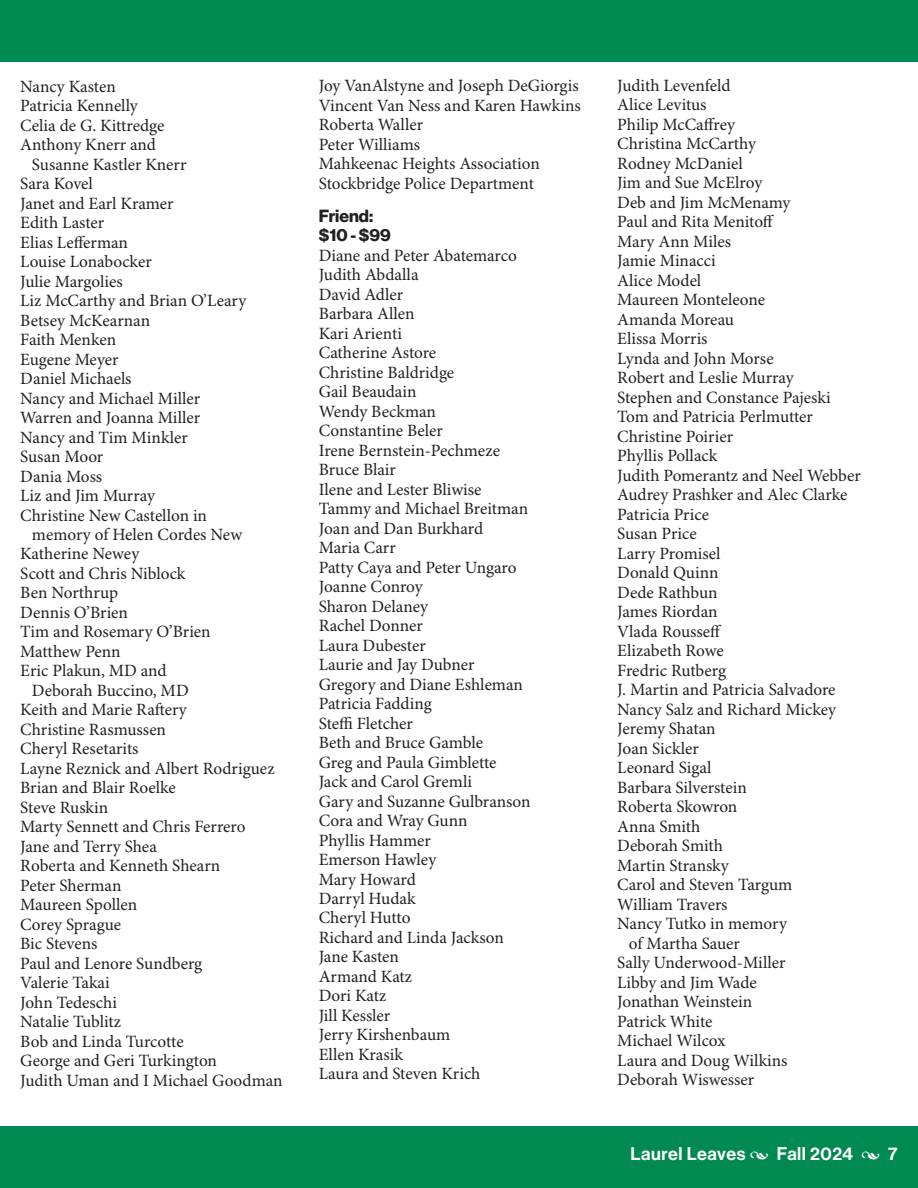
<style>
.page{position:relative;width:918px;height:1188px;background:#fff}
.page>*{position:absolute;margin:0;border:0;box-sizing:border-box;transform-origin:0 0}
.t1{font:18px "N Haas Grotesk DS Pro 65 Md";letter-spacing:.03em;color:#fff}
.t2{font:17.25px/19.5px "Minion Pro";letter-spacing:-.005em;color:#231f20}
.t3{font:17.25px/19.5px "N Haas Grotesk DS Pro 75 Bd";color:#231f20}
.s1{font-family:"Minion Pro";font-style:italic}
</style>
<div class="page">
<div style="left:0;top:0;width:918px;height:61px;background:#008a52"></div>
<div style="left:0;top:1127px;width:918px;height:61px;background:#008a52"></div>
<p class="t2" style="left:20px;top:77px;width:97px">Nancy Kasten</p>
<p class="t2" style="left:20px;top:97px;width:119px">Patricia Kennelly</p>
<p class="t2" style="left:20px;top:116px;width:146px">Celia de G. Kittredge</p>
<p class="t2" style="left:20px;top:136px;width:137px">Anthony Knerr and</p>
<p class="t2" style="left:32px;top:155px;width:156px">Susanne Kastler Knerr</p>
<p class="t2" style="left:20px;top:175px;width:74px">Sara Kovel</p>
<p class="t2" style="left:20px;top:194px;width:155px">Janet and Earl Kramer</p>
<p class="t2" style="left:20px;top:214px;width:86px">Edith Laster</p>
<p class="t2" style="left:20px;top:233px;width:109px">Elias Lefferman</p>
<p class="t2" style="left:20px;top:253px;width:133px">Louise Lonabocker</p>
<p class="t2" style="left:20px;top:272px;width:104px">Julie Margolies</p>
<p class="t2" style="left:20px;top:292px;width:228px">Liz McCarthy and Brian O’Leary</p>
<p class="t2" style="left:20px;top:311px;width:131px">Betsey McKearnan</p>
<p class="t2" style="left:20px;top:331px;width:98px">Faith Menken</p>
<p class="t2" style="left:20px;top:350px;width:100px">Eugene Meyer</p>
<p class="t2" style="left:20px;top:370px;width:113px">Daniel Michaels</p>
<p class="t2" style="left:20px;top:389px;width:182px">Nancy and Michael Miller</p>
<p class="t2" style="left:20px;top:408px;width:181px">Warren and Joanna Miller</p>
<p class="t2" style="left:20px;top:428px;width:169px">Nancy and Tim Minkler</p>
<p class="t2" style="left:20px;top:447px;width:85px">Susan Moor</p>
<p class="t2" style="left:20px;top:467px;width:84px">Dania Moss</p>
<p class="t2" style="left:20px;top:486px;width:136px">Liz and Jim Murray</p>
<p class="t2" style="left:20px;top:506px;width:188px">Christine New Castellon in</p>
<p class="t2" style="left:32px;top:525px;width:212px">memory of Helen Cordes New</p>
<p class="t2" style="left:20px;top:545px;width:121px">Katherine Newey</p>
<p class="t2" style="left:20px;top:564px;width:167px">Scott and Chris Niblock</p>
<p class="t2" style="left:20px;top:584px;width:99px">Ben Northrup</p>
<p class="t2" style="left:20px;top:603px;width:109px">Dennis O’Brien</p>
<p class="t2" style="left:20px;top:623px;width:192px">Tim and Rosemary O’Brien</p>
<p class="t2" style="left:20px;top:642px;width:102px">Matthew Penn</p>
<p class="t2" style="left:20px;top:662px;width:148px">Eric Plakun, MD and</p>
<p class="t2" style="left:32px;top:681px;width:158px">Deborah Buccino, MD</p>
<p class="t2" style="left:20px;top:701px;width:168px">Keith and Marie Raftery</p>
<p class="t2" style="left:20px;top:720px;width:147px">Christine Rasmussen</p>
<p class="t2" style="left:20px;top:740px;width:120px">Cheryl Resetarits</p>
<p class="t2" style="left:20px;top:759px;width:256px">Layne Reznick and Albert Rodriguez</p>
<p class="t2" style="left:20px;top:779px;width:157px">Brian and Blair Roelke</p>
<p class="t2" style="left:20px;top:798px;width:90px">Steve Ruskin</p>
<p class="t2" style="left:20px;top:818px;width:227px">Marty Sennett and Chris Ferrero</p>
<p class="t2" style="left:20px;top:837px;width:138px">Jane and Terry Shea</p>
<p class="t2" style="left:20px;top:857px;width:202px">Roberta and Kenneth Shearn</p>
<p class="t2" style="left:20px;top:876px;width:103px">Peter Sherman</p>
<p class="t2" style="left:20px;top:896px;width:119px">Maureen Spollen</p>
<p class="t2" style="left:20px;top:915px;width:102px">Corey Sprague</p>
<p class="t2" style="left:20px;top:935px;width:79px">Bic Stevens</p>
<p class="t2" style="left:20px;top:954px;width:184px">Paul and Lenore Sundberg</p>
<p class="t2" style="left:20px;top:974px;width:91px">Valerie Takai</p>
<p class="t2" style="left:20px;top:993px;width:98px">John Tedeschi</p>
<p class="t2" style="left:20px;top:1013px;width:102px">Natalie Tublitz</p>
<p class="t2" style="left:20px;top:1032px;width:165px">Bob and Linda Turcotte</p>
<p class="t2" style="left:20px;top:1052px;width:198px">George and Geri Turkington</p>
<p class="t2" style="left:20px;top:1071px;width:264px">Judith Uman and I Michael Goodman</p>
<p class="t2" style="left:319px;top:77px;width:263px">Joy VanAlstyne and Joseph DeGiorgis<br>Vincent Van Ness and Karen Hawkins<br>Roberta Waller<br>Peter Williams<br>Mahkeenac Heights Association<br>Stockbridge Police Department</p>
<p class="t3" style="left:319px;top:206px;width:74px">Friend: $10 - $99</p>
<p class="t2" style="left:319px;top:246px;width:213px">Diane and Peter Abatemarco<br>Judith Abdalla<br>David Adler<br>Barbara Allen<br>Kari Arienti<br>Catherine Astore<br>Christine Baldridge<br>Gail Beaudain<br>Wendy Beckman<br>Constantine Beler<br>Irene Bernstein-Pechmeze<br>Bruce Blair<br>Ilene and Lester Bliwise<br>Tammy and Michael Breitman<br>Joan and Dan Burkhard<br>Maria Carr<br>Patty Caya and Peter Ungaro<br>Joanne Conroy<br>Sharon Delaney<br>Rachel Donner<br>Laura Dubester<br>Laurie and Jay Dubner<br>Gregory and Diane Eshleman<br>Patricia Fadding<br>Steffi Fletcher<br>Beth and Bruce Gamble<br>Greg and Paula Gimblette<br>Jack and Carol Gremli<br>Gary and Suzanne Gulbranson<br>Cora and Wray Gunn<br>Phyllis Hammer<br>Emerson Hawley<br>Mary Howard<br>Darryl Hudak<br>Cheryl Hutto<br>Richard and Linda Jackson<br>Jane Kasten<br>Armand Katz<br>Dori Katz<br>Jill Kessler<br>Jerry Kirshenbaum<br>Ellen Krasik<br>Laura and Steven Krich</p>
<p class="t2" style="left:617px;top:76px;width:115px">Judith Levenfeld</p>
<p class="t2" style="left:617px;top:96px;width:91px">Alice Levitus</p>
<p class="t2" style="left:617px;top:115px;width:119px">Philip McCaffrey</p>
<p class="t2" style="left:617px;top:135px;width:140px">Christina McCarthy</p>
<p class="t2" style="left:617px;top:154px;width:127px">Rodney McDaniel</p>
<p class="t2" style="left:617px;top:174px;width:147px">Jim and Sue McElroy</p>
<p class="t2" style="left:617px;top:193px;width:175px">Deb and Jim McMenamy</p>
<p class="t2" style="left:617px;top:213px;width:159px">Paul and Rita Menitoff</p>
<p class="t2" style="left:617px;top:232px;width:115px">Mary Ann Miles</p>
<p class="t2" style="left:617px;top:252px;width:100px">Jamie Minacci</p>
<p class="t2" style="left:617px;top:271px;width:86px">Alice Model</p>
<p class="t2" style="left:617px;top:291px;width:149px">Maureen Monteleone</p>
<p class="t2" style="left:617px;top:310px;width:118px">Amanda Moreau</p>
<p class="t2" style="left:617px;top:330px;width:92px">Elissa Morris</p>
<p class="t2" style="left:617px;top:349px;width:158px">Lynda and John Morse</p>
<p class="t2" style="left:617px;top:369px;width:178px">Robert and Leslie Murray</p>
<p class="t2" style="left:617px;top:388px;width:215px">Stephen and Constance Pajeski</p>
<p class="t2" style="left:617px;top:408px;width:197px">Tom and Patricia Perlmutter</p>
<p class="t2" style="left:617px;top:427px;width:117px">Christine Poirier</p>
<p class="t2" style="left:617px;top:447px;width:102px">Phyllis Pollack</p>
<p class="t2" style="left:617px;top:466px;width:245px">Judith Pomerantz and Neel Webber</p>
<p class="t2" style="left:617px;top:486px;width:232px">Audrey Prashker and Alec Clarke</p>
<p class="t2" style="left:617px;top:505px;width:93px">Patricia Price</p>
<p class="t2" style="left:617px;top:525px;width:81px">Susan Price</p>
<p class="t2" style="left:617px;top:544px;width:105px">Larry Promisel</p>
<p class="t2" style="left:617px;top:564px;width:103px">Donald Quinn</p>
<p class="t2" style="left:617px;top:583px;width:102px">Dede Rathbun</p>
<p class="t2" style="left:617px;top:603px;width:102px">James Riordan</p>
<p class="t2" style="left:617px;top:622px;width:106px">Vlada Rousseff</p>
<p class="t2" style="left:617px;top:642px;width:108px">Elizabeth Rowe</p>
<p class="t2" style="left:617px;top:661px;width:110px">Fredric Rutberg</p>
<p class="t2" style="left:617px;top:681px;width:220px">J. Martin and Patricia Salvadore</p>
<p class="t2" style="left:617px;top:700px;width:220px">Nancy Salz and Richard Mickey</p>
<p class="t2" style="left:617px;top:720px;width:100px">Jeremy Shatan</p>
<p class="t2" style="left:617px;top:739px;width:83px">Joan Sickler</p>
<p class="t2" style="left:617px;top:759px;width:96px">Leonard Sigal</p>
<p class="t2" style="left:617px;top:778px;width:131px">Barbara Silverstein</p>
<p class="t2" style="left:617px;top:798px;width:122px">Roberta Skowron</p>
<p class="t2" style="left:617px;top:817px;width:85px">Anna Smith</p>
<p class="t2" style="left:617px;top:837px;width:107px">Deborah Smith</p>
<p class="t2" style="left:617px;top:856px;width:113px">Martin Stransky</p>
<p class="t2" style="left:617px;top:876px;width:177px">Carol and Steven Targum</p>
<p class="t2" style="left:617px;top:895px;width:112px">William Travers</p>
<p class="t2" style="left:617px;top:915px;width:171px">Nancy Tutko in memory</p>
<p class="t2" style="left:629px;top:934px;width:112px">of Martha Sauer</p>
<p class="t2" style="left:617px;top:954px;width:170px">Sally Underwood-Miller</p>
<p class="t2" style="left:617px;top:973px;width:141px">Libby and Jim Wade</p>
<p class="t2" style="left:617px;top:993px;width:136px">Jonathan Weinstein</p>
<p class="t2" style="left:617px;top:1012px;width:97px">Patrick White</p>
<p class="t2" style="left:617px;top:1032px;width:110px">Michael Wilcox</p>
<p class="t2" style="left:617px;top:1051px;width:172px">Laura and Doug Wilkins</p>
<p class="t2" style="left:617px;top:1070px;width:139px">Deborah Wiswesser</p>
<p class="t1" style="left:631px;top:1143px;width:269px">Laurel Leaves <span class="s1">•</span> Fall 2024 <span class="s1">•</span> 7</p>
</div>
